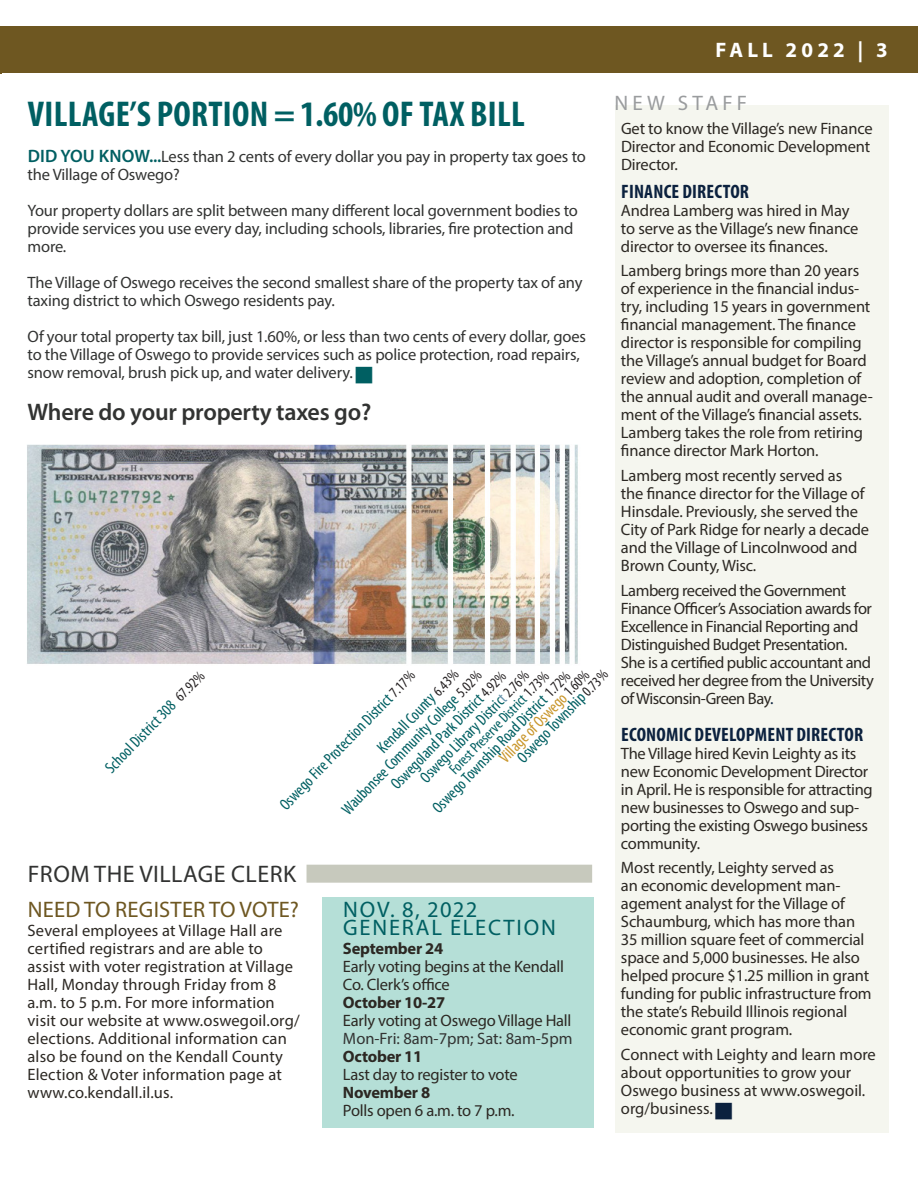
<style>
.page{position:relative;width:918px;height:1188px;background:#fff}
.page>*{position:absolute;margin:0;border:0;box-sizing:border-box;transform-origin:0 0}
.Small_subheadings{font:700 condensed 36px "Myriad Pro";letter-spacing:.01em;color:#005f62}
.Small_subheadings-2{font:600 24px "Myriad Pro";letter-spacing:-.01em;color:#323332}
.Subheading{font:24px "Myriad Pro";letter-spacing:.02em;color:#323332}
.Heading_MASTER{font:22.5px/18px "Myriad Pro";letter-spacing:.08em;color:#005f62}
.Heading_MASTER-2{font:22.5px "Myriad Pro";letter-spacing:.01em;color:#6e5721}
.Header_master_page{font:700 21px "Myriad Pro";letter-spacing:.2em;color:#fff}
.Header_master_page_T{font:21px "Myriad Pro";letter-spacing:.2em;color:#9a9c9e}
.Small_subheadings-3{font:700 condensed 19.5px "Myriad Pro";letter-spacing:.01em;color:#0b213e}
.Body_no_spacing_but{font:16.5px/18px "Myriad Pro";letter-spacing:-.01em;color:#2c2823}
.Body_no_spacing_but-2{font:16.5px/18px "Myriad Pro";letter-spacing:-.01em;color:#323332}
.Body_no_spacing_but-3{font:16.5px/18px "Myriad Pro";letter-spacing:.01em;color:#2c2823}
.Body_no_spacing_but-4{font:16.5px/18px "Myriad Pro";letter-spacing:-.03em;color:#2c2823}
.t1{font:condensed 16.5px "Myriad Pro";color:#005f62}
.Body{font:16.5px/18px "Myriad Pro";letter-spacing:-.015em;color:#2c2823}
.Body-2{font:700 16.5px "Myriad Pro";letter-spacing:-.015em;color:#2c2823}
.t2{font:condensed 16.5px "Myriad Pro";color:#c9962b}
.t3{font:condensed 15px "Myriad Pro";color:#005f62}
.s1{color:#0b213e}
.s2{font-weight:600;font-size:18px;color:#005f62}
.s3{font-size:15px;color:#231f20}
.s4{color:#6793ac}
.s5{color:#231f20}
.s6{color:#323332}
.s7{font-weight:700}
</style>
<div class="page">
<div style="left:0;top:26px;width:918px;height:47px;background:#6e5721"></div>
<div style="left:615px;top:105px;width:274px;height:1028px;background:#f5f6ef"></div>
<div style="left:307px;top:865px;width:285px;height:18px;background:#c7c9bd"></div>
<div style="left:323px;top:898px;width:271px;height:230px;background:#b5dfd7"></div>
<img style="left:27px;top:444px;width:551px;height:220px">
<p class="Header_master_page" style="left:716px;top:37px;width:174px">FALL 2022 | 3</p>
<p class="Header_master_page_T" style="left:615px;top:90px;width:134px">NEW STAFF</p>
<p class="Small_subheadings" style="left:28px;top:91px;width:498px">VILLAGE’S PORTION = 1.60% OF TAX BILL</p>
<p class="Body_no_spacing_but" style="left:621px;top:119px;width:253px">Get to know the Village’s new Finance<br>Director and Economic Development<br>Director.</p>
<p class="Small_subheadings-3" style="left:621px;top:179px;width:129px">FINANCE DIRECTOR</p>
<p class="Body_no_spacing_but" style="left:621px;top:201px;width:239px">Andrea Lamberg was hired in May to serve as the Village’s new finance director to oversee its finances.</p>
<p class="Body_no_spacing_but" style="left:621px;top:262px;width:253px">Lamberg brings more than 20 years of experience in the financial indus&shy;try, including 15 years in government financial management. The finance director is responsible for compiling the Village’s annual budget for Board review and adoption, completion of the annual audit and overall manage&shy;ment of the Village’s financial assets.<br>Lamberg takes the role from retiring finance director Mark Horton.</p>
<p class="Body_no_spacing_but" style="left:621px;top:466px;width:250px">Lamberg most recently served as<br>the finance director for the Village of Hinsdale. Previously, she served the City of Park Ridge for nearly a decade and the Village of Lincolnwood and Brown County, Wisc.</p>
<p class="Body_no_spacing_but-4" style="left:621px;top:581px;width:254px">Lamberg received the Government Finance Officer’s Association awards for Excellence in Financial Reporting and Distinguished Budget Presentation.<br>She is a certified public accountant and received her degree from the University of Wisconsin-Green Bay<span class="s1">.</span></p>
<p class="Small_subheadings-3" style="left:621px;top:722px;width:244px">ECONOMIC DEVELOPMENT DIRECTOR</p>
<p class="Body_no_spacing_but" style="left:621px;top:744px;width:253px">The Village hired Kevin Leighty as its new Economic Development Director in April. He is responsible for attracting new businesses to Oswego and sup&shy;porting the existing Oswego business community.</p>
<p class="Body_no_spacing_but" style="left:621px;top:859px;width:252px">Most recently, Leighty served as<br>an economic development man&shy;agement analyst for the Village of Schaumburg, which has more than 35 million square feet of commercial space and 5,000 businesses. He also helped procure $1.25 million in grant funding for public infrastructure from the state’s Rebuild Illinois regional economic grant program.</p>
<p class="Body_no_spacing_but" style="left:621px;top:1045px;width:256px">Connect with Leighty and learn more about opportunities to grow your<br>Oswego business at www.oswegoil. org/business.</p>
<p class="Body_no_spacing_but-2" style="left:28px;top:147px;width:560px"><span class="s2">DID YOU KNOW...</span>Less than 2 cents of every dollar you pay in property tax goes to the Village of Oswego?</p>
<p class="Body_no_spacing_but-2" style="left:28px;top:201px;width:552px">Your property dollars are split between many different local government bodies to provide services you use every day, including schools, libraries, fire protection and more.</p>
<p class="Body_no_spacing_but-2" style="left:28px;top:273px;width:556px">The Village of Oswego receives the second smallest share of the property tax of any taxing district to which Oswego residents pay.</p>
<p class="Body_no_spacing_but-2" style="left:28px;top:327px;width:560px">Of your total property tax bill, just 1.60%, or less than two cents of every dollar, goes to the Village of Oswego to provide services such as police protection, road repairs, snow removal, brush pick up, and water delivery.</p>
<p class="Small_subheadings-2" style="left:28px;top:397px;width:345px">Where do your property taxes go?</p>
<p class="t1" style="left:373px;top:743px;width:111px;rotate:-46deg">Kendall County <span class="s3">6.43%</span></p>
<p class="t1" style="left:513px;top:753px;width:124px;rotate:-46deg">Oswego Township <span class="s3">0.73%</span></p>
<p class="t2" style="left:495px;top:753px;width:124px;rotate:-46deg">Village of Oswego <span class="s3">1.60%</span></p>
<p class="t1" style="left:416px;top:773px;width:151px;rotate:-46deg">Oswego Library Distric<span class="s4">t</span> <span class="s3">2.76%</span></p>
<p class="t1" style="left:337px;top:805px;width:195px;rotate:-46deg">Waubonsee Community College <span class="s3">5.02%</span></p>
<p class="t1" style="left:101px;top:764px;width:137px;rotate:-46deg">School District 308 <span class="s3">67.92%</span></p>
<p class="t1" style="left:275px;top:800px;width:188px;rotate:-46deg">Oswego Fire Protection District <span class="s3">7.17%</span></p>
<p class="t1" style="left:386px;top:780px;width:160px;rotate:-46deg">Oswegoland Park District <span class="s3">4.92%</span></p>
<p class="t3" style="left:445px;top:765px;width:138px;rotate:-46deg">Forest Preserve District <span class="s5">1.73%</span></p>
<p class="t1" style="left:428px;top:803px;width:192px;rotate:-46deg">Oswego Township Road District <span class="s3">1.72%</span></p>
<p class="Subheading" style="left:28px;top:859px;width:270px">FROM THE VILLAGE CLERK</p>
<p class="Heading_MASTER-2" style="left:28px;top:895px;width:273px">NEED TO REGISTER TO VOTE?</p>
<p class="Body_no_spacing_but-3" style="left:28px;top:921px;width:274px">Several employees at Village Hall are certified registrars and are able to assist with voter registration at Village Hall, Monday through Friday from 8 a.m. to 5 p.m. For more information visit our website at www.oswegoil.org/ elections. Additional information can also be found on the Kendall County Election &amp; Voter information page at www.co.kendall.il.us.</p>
<p class="Heading_MASTER" style="left:343px;top:900px;width:214px">NOV. 8, 2022<br>GENERAL ELECTION</p>
<p class="Body-2" style="left:343px;top:938px;width:102px">September 24</p>
<p class="Body" style="left:343px;top:957px;width:223px">Early voting begins at the Kendall<br>Co. Clerk’s office</p>
<p class="Body-2" style="left:343px;top:992px;width:104px">October 10-27</p>
<p class="Body" style="left:343px;top:1011px;width:230px">Early voting at Oswego Village Hall</p>
<p class="Body_no_spacing_but" style="left:343px;top:1029px;width:231px"><span class="s6">Mon-Fri: 8am-7pm; Sat: 8am-5pm<br></span><span class="s7">October 11<br></span>Last day to register to vote<br><span class="s7">November 8<br></span>Polls open 6 a.m. to 7 p.m.</p>
</div>
